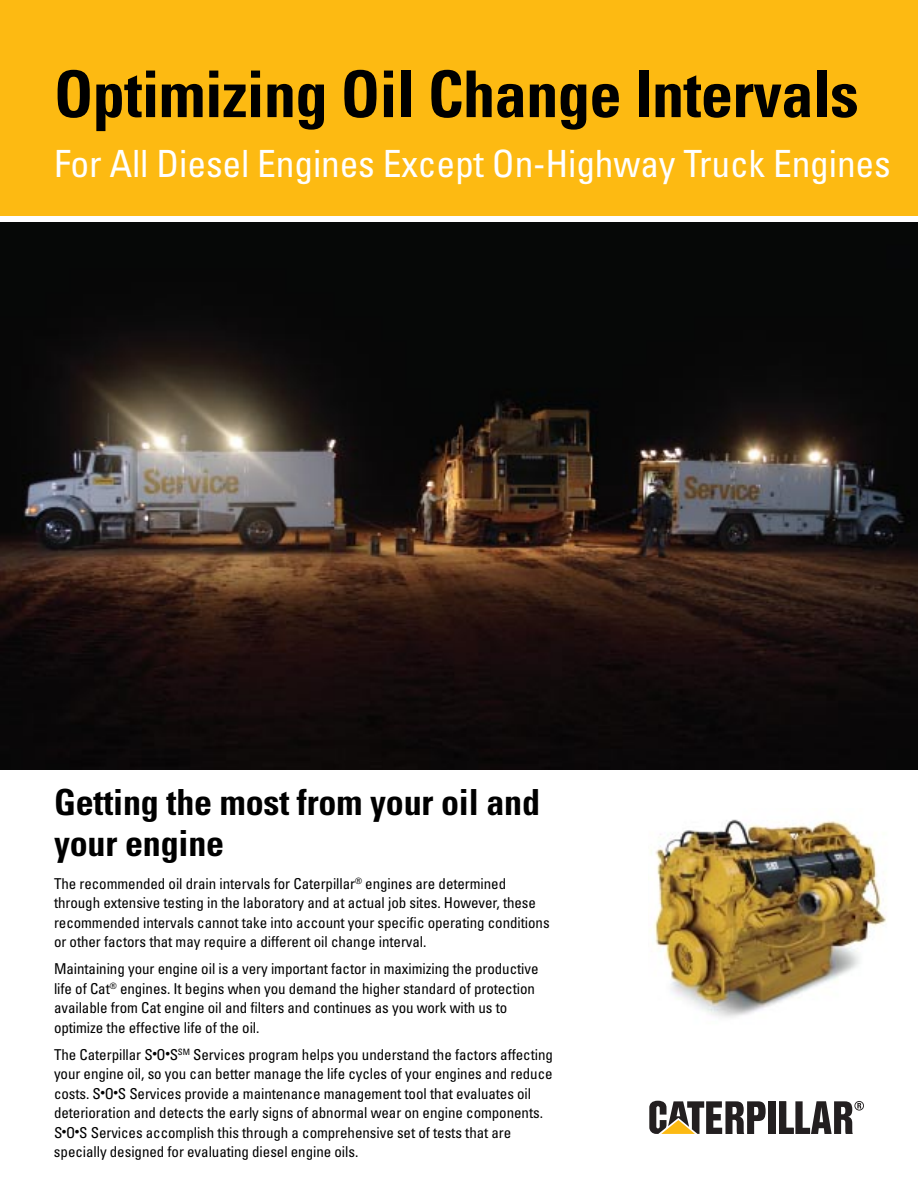
<style>
.page{position:relative;width:918px;height:1188px;background:#fff}
.page>*{position:absolute;margin:0;border:0;box-sizing:border-box;transform-origin:0 0}
.t1{font:700 condensed 64.5px "Univers";letter-spacing:-.01em;color:#000}
.t2{font:condensed 37.5px "Univers";letter-spacing:-.005em;color:#fff}
.t3{font:700 condensed 36px/40.5px "Univers";letter-spacing:-.005em;color:#000}
.t4{font:condensed 15px/19.5px "Univers";letter-spacing:-.005em;color:#000}
.s1{font-size:12px}
</style>
<div class="page">
<div style="left:768px;top:1101px;width:7px;height:33px;background:#231f20"></div>
<svg style="left:649px;top:1101px;width:117px;height:33px"></svg>
<svg style="left:779px;top:1101px;width:85px;height:33px"></svg>
<div style="left:0;top:0;width:918px;height:216px;background:#fdba12"></div>
<img style="left:0;top:223px;width:918px;height:547px">
<img style="left:651px;top:819px;width:236px;height:199px">
<h1 class="t1" style="left:54px;top:71px;width:806px">Optimizing Oil Change Intervals</h1>
<h2 class="t2" style="left:54px;top:150px;width:838px">For All Diesel Engines Except On-Highway Truck Engines</h2>
<h3 class="t3" style="left:54px;top:786px;width:488px">Getting the most from your oil and your engine</h3>
<p class="t4" style="left:54px;top:875px;width:497px">The recommended oil drain intervals for Caterpillar<sup>®</sup> engines are determined through extensive testing in the laboratory and at actual job sites. However, these recommended intervals cannot take into account your specific operating conditions or other factors that may require a different oil change interval.</p>
<p class="t4" style="left:54px;top:961px;width:486px">Maintaining your engine oil is a very important factor in maximizing the productive life of Cat<sup>®</sup> engines. It begins when you demand the higher standard of protection available from Cat engine oil and filters and continues as you work with us to optimize the effective life of the oil.</p>
<p class="t4" style="left:54px;top:1046px;width:500px">The Caterpillar S<span class="s1">•</span>O<span class="s1">•</span>S<sup>SM</sup> Services program helps you understand the factors affecting your engine oil, so you can better manage the life cycles of your engines and reduce costs. S<span class="s1">•</span>O<span class="s1">•</span>S Services provide a maintenance management tool that evaluates oil deterioration and detects the early signs of abnormal wear on engine components.<br>S<span class="s1">•</span>O<span class="s1">•</span>S Services accomplish this through a comprehensive set of tests that are specially designed for evaluating diesel engine oils.</p>
</div>
